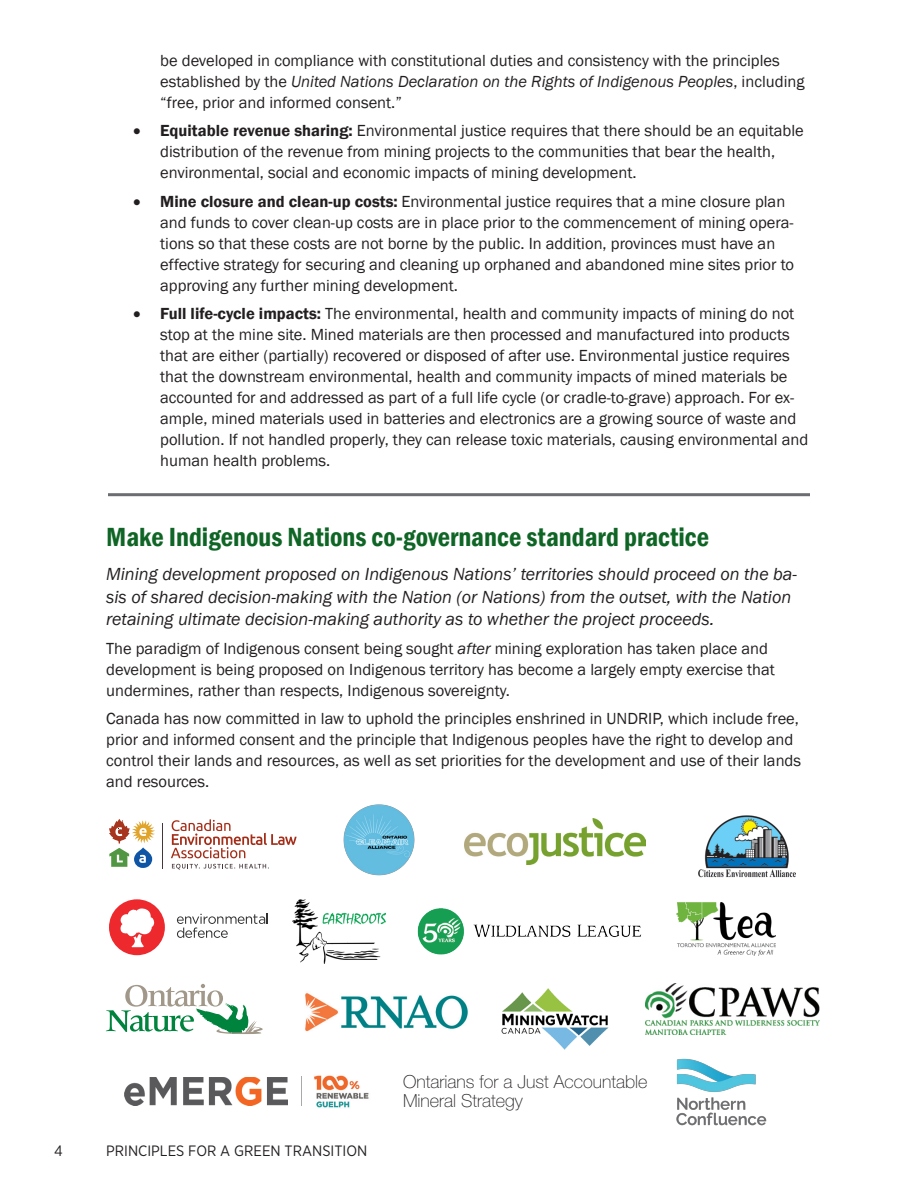
<style>
.page{position:relative;width:918px;height:1188px;background:#fff}
.page>*{position:absolute;margin:0;border:0;box-sizing:border-box;transform-origin:0 0}
.subhead{font:600 condensed 27px "Franklin Gothic";color:#0f6525}
.subhead-2{font:italic 18px/22.5px "Franklin Gothic";color:#231f20}
.t1{font:100 18px/19.4px "Helvetica Neue LT Std";color:#231f20}
.t2{font:16.5px/21px "Franklin Gothic";color:#231f20}
.t3{font:15px "Gotham Narrow";color:#231f20}
.s1{font-style:italic}
.s2{font-weight:600}
</style>
<div class="page">
<hr style="left:108px;top:493px;width:702px;height:3px;background:#6c6d70">
<svg style="left:171px;top:819px;width:126px;height:39px"></svg>
<hr style="left:162px;top:823px;width:1px;height:45px;background:#453638">
<svg style="left:109px;top:819px;width:46px;height:49px"></svg>
<svg style="left:172px;top:864px;width:97px;height:6px"></svg>
<img style="left:343px;top:804px;width:72px;height:71px">
<img style="left:465px;top:819px;width:180px;height:45px">
<div style="left:109px;top:899px;width:56px;height:56px;background:#ee292e;border-radius:50%"></div>
<svg style="left:120px;top:908px;width:34px;height:39px"></svg>
<svg style="left:177px;top:914px;width:91px;height:24px"></svg>
<svg style="left:106px;top:984px;width:157px;height:50px"></svg>
<img style="left:677px;top:902px;width:99px;height:53px">
<img style="left:305px;top:993px;width:163px;height:39px">
<img style="left:417px;top:908px;width:225px;height:47px">
<img style="left:293px;top:899px;width:92px;height:65px">
<img style="left:677px;top:1058px;width:90px;height:67px">
<img style="left:502px;top:988px;width:106px;height:62px">
<img style="left:125px;top:1077px;width:162px;height:28px">
<img style="left:314px;top:1075px;width:55px;height:33px">
<hr style="left:301px;top:1076px;width:1px;height:30px;background:#a8a9ad">
<img style="left:698px;top:815px;width:98px;height:63px">
<img style="left:645px;top:984px;width:175px;height:50px">
<p class="t2" style="left:160px;top:50px;width:646px">be developed in compliance with constitutional duties and consistency with the principles established by the <span class="s1">United Nations Declaration on the Rights of Indigenous Peoples</span>, including “free, prior and informed consent.”</p>
<p class="t2" style="left:160px;top:120px;width:645px;text-indent:-27px">• <span class="s2">Equitable revenue sharing:</span> Environmental justice requires that there should be an equitable distribution of the revenue from mining projects to the communities that bear the health, environmental, social and economic impacts of mining development.</p>
<p class="t2" style="left:160px;top:191px;width:635px;text-indent:-27px">• <span class="s2">Mine closure and clean-up costs:</span> Environmental justice requires that a mine closure plan and funds to cover clean-up costs are in place prior to the commencement of mining opera&shy;tions so that these costs are not borne by the public. In addition, provinces must have an effective strategy for securing and cleaning up orphaned and abandoned mine sites prior to approving any further mining development.</p>
<p class="t2" style="left:160px;top:303px;width:650px;text-indent:-27px">• <span class="s2">Full life-cycle impacts:</span> The environmental, health and community impacts of mining do not stop at the mine site. Mined materials are then processed and manufactured into products that are either (partially) recovered or disposed of after use. Environmental justice requires that the downstream environmental, health and community impacts of mined materials be accounted for and addressed as part of a full life cycle (or cradle-to-grave) approach. For ex&shy;ample, mined materials used in batteries and electronics are a growing source of waste and pollution. If not handled properly, they can release toxic materials, causing environmental and human health problems.</p>
<p class="subhead" style="left:106px;top:518px;width:605px">Make Indigenous Nations co-governance standard practice</p>
<p class="subhead-2" style="left:106px;top:563px;width:692px">Mining development proposed on Indigenous Nations’ territories should proceed on the ba&shy;sis of shared decision-making with the Nation (or Nations) from the outset, with the Nation retaining ultimate decision-making authority as to whether the project proceeds.</p>
<p class="t2" style="left:106px;top:638px;width:670px">The paradigm of Indigenous consent being sought <span class="s1">after</span> mining exploration has taken place and development is being proposed on Indigenous territory has become a largely empty exercise that undermines, rather than respects, Indigenous sovereignty.</p>
<p class="t2" style="left:106px;top:708px;width:697px">Canada has now committed in law to uphold the principles enshrined in UNDRIP, which include free, prior and informed consent and the principle that Indigenous peoples have the right to develop and control their lands and resources, as well as set priorities for the development and use of their lands and resources.</p>
<p class="t3" style="left:54px;top:1142px;width:10px">4</p>
<p class="t3" style="left:106px;top:1142px;width:263px">PRINCIPLES FOR A GREEN TRANSITION</p>
<p class="t1" style="left:403px;top:1072px;width:246px">Ontarians for a Just Accountable<br>Mineral Strategy</p>
</div>
